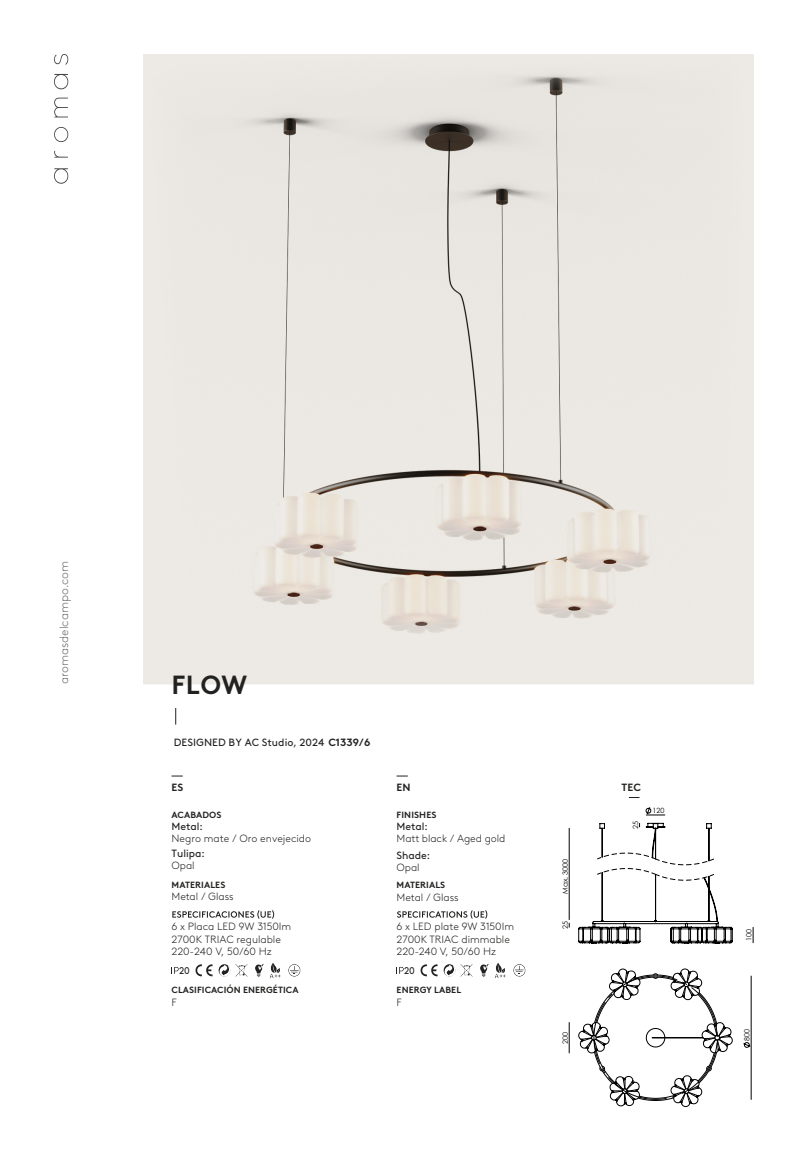
<style>
.page{position:relative;width:808px;height:1149px;background:#fff}
.page>*{position:absolute;margin:0;border:0;box-sizing:border-box;transform-origin:0 0}
.t1{font:700 26.25px "Brown LL";color:#222221}
.t2{font:300 12px "Brown LL";color:#6f6f6e}
.t3{font:300 10.5px/12.6px "Brown LL";color:#222221}
.t4{font:10.5px "Brown LL";letter-spacing:.005em;color:#222221}
.t5{font:700 10.5px "Brown LL";letter-spacing:.01em;color:#222221}
.t6{font:9.75px "Brown LL";color:#222221;scale:.93 1}
.t7{font:700 9px "Brown LL";letter-spacing:.01em;color:#222221}
.t8{font:7.2px "Century Gothic";color:#000}
.s1{font-weight:700}
</style>
<div class="page">
<svg style="left:54px;top:168px;width:14px;height:16px"></svg>
<svg style="left:54px;top:74px;width:14px;height:15px"></svg>
<svg style="left:54px;top:151px;width:14px;height:6px"></svg>
<svg style="left:54px;top:127px;width:14px;height:15px"></svg>
<svg style="left:54px;top:98px;width:14px;height:19px"></svg>
<svg style="left:54px;top:54px;width:14px;height:11px"></svg>
<svg style="left:175px;top:708px;width:1px;height:16px"></svg>
<svg style="left:172px;top:910px;width:102px;height:8px"></svg>
<svg style="left:397px;top:910px;width:90px;height:8px"></svg>
<svg style="left:171px;top:775px;width:12px;height:1px"></svg>
<svg style="left:396px;top:775px;width:12px;height:1px"></svg>
<svg style="left:195px;top:964px;width:17px;height:12px"></svg>
<svg style="left:255px;top:964px;width:9px;height:12px"></svg>
<svg style="left:219px;top:964px;width:28px;height:12px"></svg>
<svg style="left:171px;top:966px;width:8px;height:7px"></svg>
<svg style="left:270px;top:962px;width:11px;height:15px"></svg>
<svg style="left:288px;top:964px;width:12px;height:12px"></svg>
<svg style="left:420px;top:964px;width:17px;height:12px"></svg>
<svg style="left:480px;top:964px;width:9px;height:12px"></svg>
<svg style="left:444px;top:964px;width:28px;height:12px"></svg>
<svg style="left:396px;top:966px;width:8px;height:7px"></svg>
<svg style="left:495px;top:962px;width:11px;height:15px"></svg>
<svg style="left:513px;top:964px;width:12px;height:12px"></svg>
<svg style="left:743px;top:1041px;width:8px;height:6px"></svg>
<svg style="left:646px;top:807px;width:19px;height:8px"></svg>
<hr style="left:751px;top:975px;width:1px;height:124px;background:#000">
<svg style="left:753px;top:927px;width:1px;height:15px"></svg>
<hr style="left:569px;top:828px;width:1px;height:91px;background:#000">
<hr style="left:569px;top:1022px;width:1px;height:30px;background:#000">
<svg style="left:578px;top:822px;width:155px;height:121px"></svg>
<svg style="left:578px;top:968px;width:155px;height:138px"></svg>
<img style="left:143px;top:54px;width:610px;height:629px">
<p class="t2" style="left:56px;top:684px;width:125px;rotate:-90deg">aromasdelcampo.com</p>
<h1 class="t1" style="left:172px;top:664px;width:77px">FLOW</h1>
<p class="t4" style="left:174px;top:734px;width:198px">DESIGNED BY AC Studio, 2024 <span class="s1">C1339/6</span></p>
<p class="t5" style="left:172px;top:779px;width:13px">ES</p>
<p class="t5" style="left:397px;top:779px;width:16px">EN</p>
<p class="t5" style="left:622px;top:779px;width:21px">TEC</p>
<p class="t7" style="left:172px;top:807px;width:51px">ACABADOS</p>
<p class="t4" style="left:171px;top:818px;width:33px">Metal:</p>
<p class="t4" style="left:397px;top:818px;width:33px">Metal:</p>
<p class="t3" style="left:171px;top:831px;width:141px">Negro mate / Oro envejecido</p>
<p class="t4" style="left:171px;top:845px;width:35px">Tulipa:</p>
<p class="t3" style="left:171px;top:857px;width:25px">Opal</p>
<p class="t7" style="left:397px;top:807px;width:41px">FINISHES</p>
<p class="t3" style="left:396px;top:831px;width:110px">Matt black / Aged gold</p>
<p class="t7" style="left:397px;top:878px;width:50px">MATERIALS</p>
<p class="t3" style="left:396px;top:890px;width:64px">Metal / Glass</p>
<p class="t3" style="left:396px;top:919px;width:119px">6 x LED plate 9W 3150Im<br>2700K TRIAC dimmable<br>220-240 V, 50/60 Hz</p>
<p class="t4" style="left:397px;top:847px;width:35px">Shade:</p>
<p class="t3" style="left:397px;top:860px;width:25px">Opal</p>
<p class="t7" style="left:172px;top:877px;width:55px">MATERIALES</p>
<p class="t3" style="left:171px;top:889px;width:64px">Metal / Glass</p>
<p class="t3" style="left:171px;top:919px;width:121px">6 x Placa LED 9W 3150Im<br>2700K TRIAC regulable<br>220-240 V, 50/60 Hz</p>
<p class="t7" style="left:172px;top:983px;width:128px">CLASIFICACIÓN ENERGÉTICA</p>
<p class="t3" style="left:171px;top:995px;width:7px">F</p>
<p class="t6" style="left:179px;top:962px;width:13px">20</p>
<p class="t6" style="left:404px;top:962px;width:13px">20</p>
<p class="t7" style="left:397px;top:983px;width:66px">ENERGY LABEL</p>
<p class="t3" style="left:396px;top:995px;width:7px">F</p>
<p class="t8" style="left:560px;top:893px;width:36px;rotate:-90deg">Max. 3000</p>
<p class="t8" style="left:560px;top:928px;width:9px;rotate:-90deg">25</p>
<p class="t8" style="left:560px;top:1043px;width:13px;rotate:-90deg">200</p>
<p class="t8" style="left:630px;top:829px;width:9px;rotate:-90deg">25</p>
<p class="t8" style="left:652px;top:805px;width:13px">120</p>
<p class="t8" style="left:744px;top:940px;width:13px;rotate:-90deg">100</p>
<p class="t8" style="left:742px;top:1040px;width:13px;rotate:-90deg">800</p>
</div>
